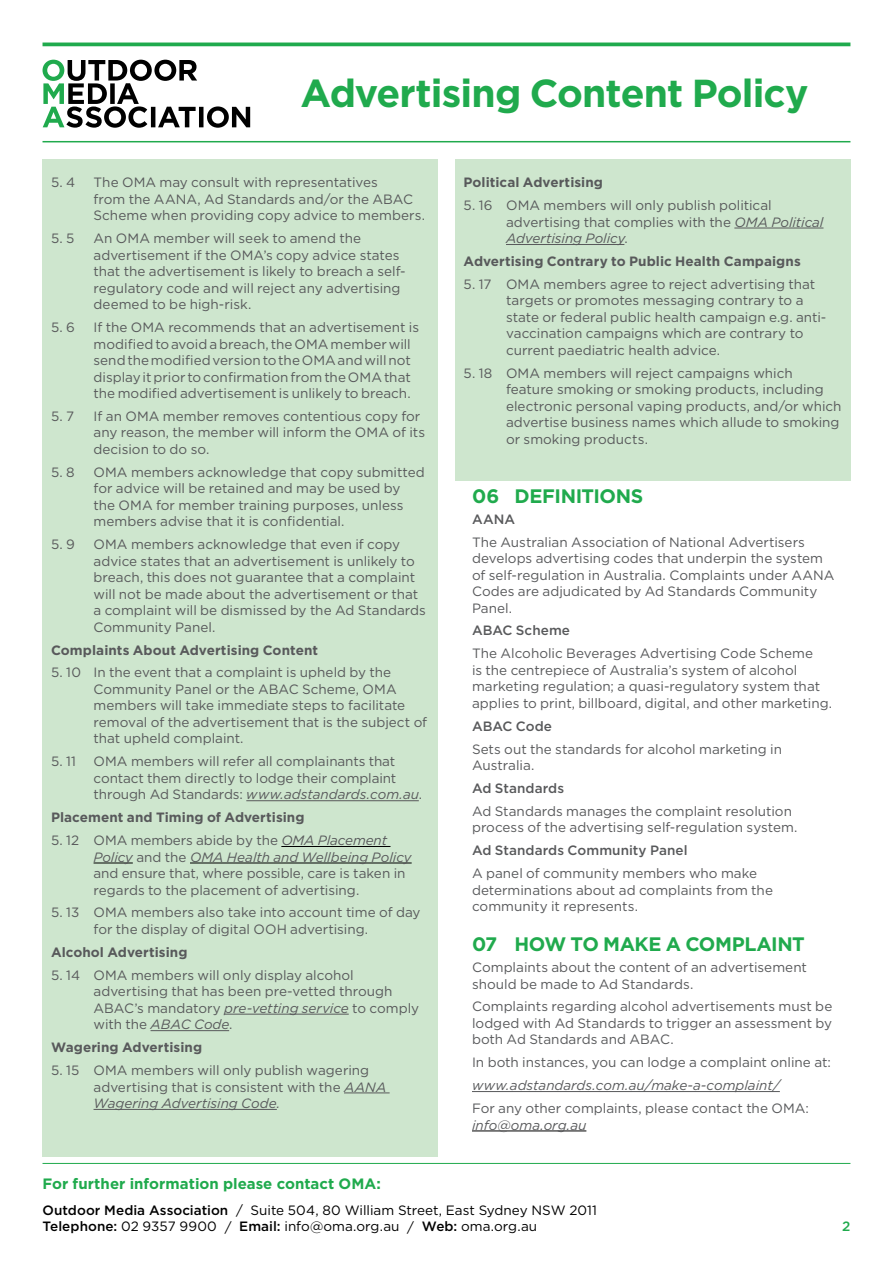
<style>
.page{position:relative;width:893px;height:1263px;background:#fff}
.page>*{position:absolute;margin:0;border:0;box-sizing:border-box;transform-origin:0 0}
.t1{font:700 39px "Gotham";letter-spacing:-.02em;color:#20aa4d}
.t2{font:700 19.5px "Gotham";letter-spacing:-.02em;color:#20aa4d}
.t3{font:700 15px "Gotham";color:#20aa4d}
.t4{font:13.5px/16.5px "Gotham";color:#58595b}
.t5{font:700 13.5px "Gotham";letter-spacing:.005em;color:#58595b}
.t6{font:13.5px/16.5px "Gotham";color:#000}
.t7{font:500 13.5px "Gotham";letter-spacing:.005em;color:#58595b}
.t8{font:italic 13.5px "Gotham";color:#58595b}
.t9{font:500 13.5px "Gotham";color:#20aa4d}
.s1{font-style:italic}
.s2{font-weight:500}
</style>
<div class="page">
<hr style="left:43px;top:141px;width:807px;height:1px;background:#20aa4d">
<hr style="left:43px;top:43px;width:807px;height:3px;background:#20aa4d">
<svg style="left:43px;top:60px;width:207px;height:68px"></svg>
<hr style="left:43px;top:1163px;width:807px;height:1px;background:#20aa4d">
<hr style="left:472px;top:1091px;width:308px;height:1px;background:#58595b">
<hr style="left:472px;top:1130px;width:114px;height:1px;background:#000">
<div style="left:43px;top:159px;width:395px;height:998px;background:#cee6ce"></div>
<hr style="left:246px;top:800px;width:173px;height:1px;background:#58595b">
<hr style="left:281px;top:846px;width:109px;height:1px;background:#000">
<hr style="left:94px;top:863px;width:39px;height:1px;background:#000">
<hr style="left:190px;top:863px;width:222px;height:1px;background:#000">
<hr style="left:224px;top:1014px;width:125px;height:1px;background:#58595b">
<hr style="left:151px;top:1030px;width:78px;height:1px;background:#58595b">
<hr style="left:344px;top:1092px;width:46px;height:1px;background:#58595b">
<hr style="left:94px;top:1109px;width:183px;height:1px;background:#58595b">
<div style="left:455px;top:159px;width:395px;height:321px;background:#cee6ce"></div>
<hr style="left:734px;top:228px;width:89px;height:1px;background:#58595b">
<hr style="left:506px;top:244px;width:118px;height:1px;background:#58595b">
<h1 class="t1" style="left:300px;top:67px;width:509px">Advertising Content Policy</h1>
<p class="t4" style="left:51px;top:174px;width:26px">5. 4</p>
<p class="t4" style="left:94px;top:174px;width:333px">The OMA may consult with representatives<br>from the AANA, Ad Standards and/or the ABAC<br>Scheme when providing copy advice to members.</p>
<p class="t4" style="left:51px;top:230px;width:25px">5. 5</p>
<p class="t4" style="left:94px;top:230px;width:314px">An OMA member will seek to amend the advertisement if the OMA’s copy advice states that the advertisement is likely to breach a self&shy;regulatory code and will reject any advertising deemed to be high-risk.</p>
<p class="t4" style="left:51px;top:319px;width:26px">5. 6</p>
<p class="t4" style="left:94px;top:319px;width:327px">If the OMA recommends that an advertisement is modified to avoid a breach, the OMA member will send the modified version to the OMA and will not display it prior to confirmation from the OMA that the modified advertisement is unlikely to breach.</p>
<p class="t4" style="left:51px;top:408px;width:25px">5. 7</p>
<p class="t4" style="left:94px;top:408px;width:333px">If an OMA member removes contentious copy for any reason, the member will inform the OMA of its decision to do so.</p>
<p class="t4" style="left:51px;top:463px;width:25px">5. 8</p>
<p class="t4" style="left:94px;top:463px;width:333px">OMA members acknowledge that copy submitted for advice will be retained and may be used by the OMA for member training purposes, unless members advise that it is confidential.</p>
<p class="t4" style="left:51px;top:536px;width:26px">5. 9</p>
<p class="t4" style="left:94px;top:536px;width:334px">OMA members acknowledge that even if copy advice states that an advertisement is unlikely to breach, this does not guarantee that a complaint will not be made about the advertisement or that a complaint will be dismissed by the Ad Standards Community Panel.</p>
<p class="t5" style="left:51px;top:641px;width:269px">Complaints About Advertising Content</p>
<p class="t4" style="left:94px;top:664px;width:335px;text-indent:-43px">5. 10 In the event that a complaint is upheld by the Community Panel or the ABAC Scheme, OMA members will take immediate steps to facilitate removal of the advertisement that is the subject of that upheld complaint.</p>
<p class="t4" style="left:51px;top:753px;width:27px">5. 11</p>
<p class="t4" style="left:94px;top:753px;width:330px">OMA members will refer all complainants that contact them directly to lodge their complaint through Ad Standards: <span class="s1">www.adstandards.com.au</span>.</p>
<p class="t5" style="left:51px;top:808px;width:255px">Placement and Timing of Advertising</p>
<p class="t4" style="left:94px;top:832px;width:320px;text-indent:-43px">5. 12 OMA members abide by the <span class="s1">OMA Placement Policy</span> and the <span class="s1">OMA Health and Wellbeing Policy </span>and ensure that, where possible, care is taken in regards to the placement of advertising.</p>
<p class="t4" style="left:94px;top:904px;width:328px;text-indent:-43px">5. 13 OMA members also take into account time of day for the display of digital OOH advertising.</p>
<p class="t5" style="left:51px;top:943px;width:138px">Alcohol Advertising</p>
<p class="t4" style="left:94px;top:966px;width:327px;text-indent:-43px">5. 14 OMA members will only display alcohol advertising that has been pre-vetted through ABAC’s mandatory <span class="s1">pre-vetting service</span> to comply with the <span class="s1">ABAC Code</span>.</p>
<p class="t5" style="left:51px;top:1038px;width:153px">Wagering Advertising</p>
<p class="t4" style="left:94px;top:1062px;width:294px;text-indent:-43px">5. 15 OMA members will only publish wagering advertising that is consistent with the <span class="s1">AANA<br>Wagering Advertising Code.</span></p>
<p class="t5" style="left:463px;top:174px;width:141px">Political Advertising</p>
<p class="t4" style="left:506px;top:197px;width:319px;text-indent:-43px">5. 16 OMA members will only publish political advertising that complies with the <span class="s1">OMA Political<br>Advertising Policy</span>.</p>
<p class="t5" style="left:463px;top:252px;width:339px">Advertising Contrary to Public Health Campaigns</p>
<p class="t4" style="left:506px;top:276px;width:322px;text-indent:-43px">5. 17 OMA members agree to reject advertising that targets or promotes messaging contrary to a state or federal public health campaign e.g. anti&shy;vaccination campaigns which are contrary to current paediatric health advice.</p>
<p class="t4" style="left:506px;top:364px;width:337px;text-indent:-43px">5. 18 OMA members will reject campaigns which feature smoking or smoking products, including electronic personal vaping products, and/or which advertise business names which allude to smoking or smoking products.</p>
<h2 class="t2" style="left:472px;top:483px;width:173px">06 DEFINITIONS</h2>
<p class="t7" style="left:472px;top:510px;width:45px">AANA</p>
<p class="t4" style="left:472px;top:533px;width:364px">The Australian Association of National Advertisers develops advertising codes that underpin the system of self-regulation in Australia. Complaints under AANA Codes are adjudicated by Ad Standards Community Panel.</p>
<p class="t7" style="left:472px;top:622px;width:100px">ABAC Scheme</p>
<p class="t4" style="left:472px;top:645px;width:362px">The Alcoholic Beverages Advertising Code Scheme<br>is the centrepiece of Australia’s system of alcohol marketing regulation; a quasi-regulatory system that applies to print, billboard, digital, and other marketing.</p>
<p class="t7" style="left:472px;top:717px;width:82px">ABAC Code</p>
<p class="t4" style="left:472px;top:740px;width:311px">Sets out the standards for alcohol marketing in<br>Australia.</p>
<p class="t7" style="left:472px;top:779px;width:94px">Ad Standards</p>
<p class="t4" style="left:472px;top:802px;width:327px">Ad Standards manages the complaint resolution process of the advertising self-regulation system.</p>
<p class="t7" style="left:472px;top:842px;width:217px">Ad Standards Community Panel</p>
<p class="t4" style="left:472px;top:865px;width:302px">A panel of community members who make determinations about ad complaints from the community it represents.</p>
<h2 class="t2" style="left:472px;top:931px;width:334px">07 HOW TO MAKE A COMPLAINT</h2>
<p class="t4" style="left:472px;top:959px;width:336px">Complaints about the content of an advertisement should be made to Ad Standards.</p>
<p class="t4" style="left:472px;top:998px;width:362px;text-align:justify">Complaints regarding alcohol advertisements must be lodged with Ad Standards to trigger an assessment by both Ad Standards and ABAC.</p>
<p class="t4" style="left:472px;top:1054px;width:360px">In both instances, you can lodge a complaint online at:</p>
<p class="t8" style="left:472px;top:1077px;width:309px">www.adstandards.com.au/make-a-complaint/</p>
<p class="t4" style="left:472px;top:1100px;width:339px">For any other complaints, please contact the OMA:</p>
<p class="t8" style="left:472px;top:1116px;width:116px">info@oma.org.au</p>
<p class="t3" style="left:43px;top:1173px;width:340px">For further information please contact OMA:</p>
<p class="t6" style="left:43px;top:1201px;width:556px"><span class="s2">Outdoor Media Association</span> / Suite 504, 80 William Street, East Sydney NSW 2011<br><span class="s2">Telephone:</span> 02 9357 9900 / <span class="s2">Email:</span> info@oma.org.au / <span class="s2">Web:</span> oma.org.au</p>
<p class="t9" style="left:842px;top:1217px;width:10px">2</p>
</div>
